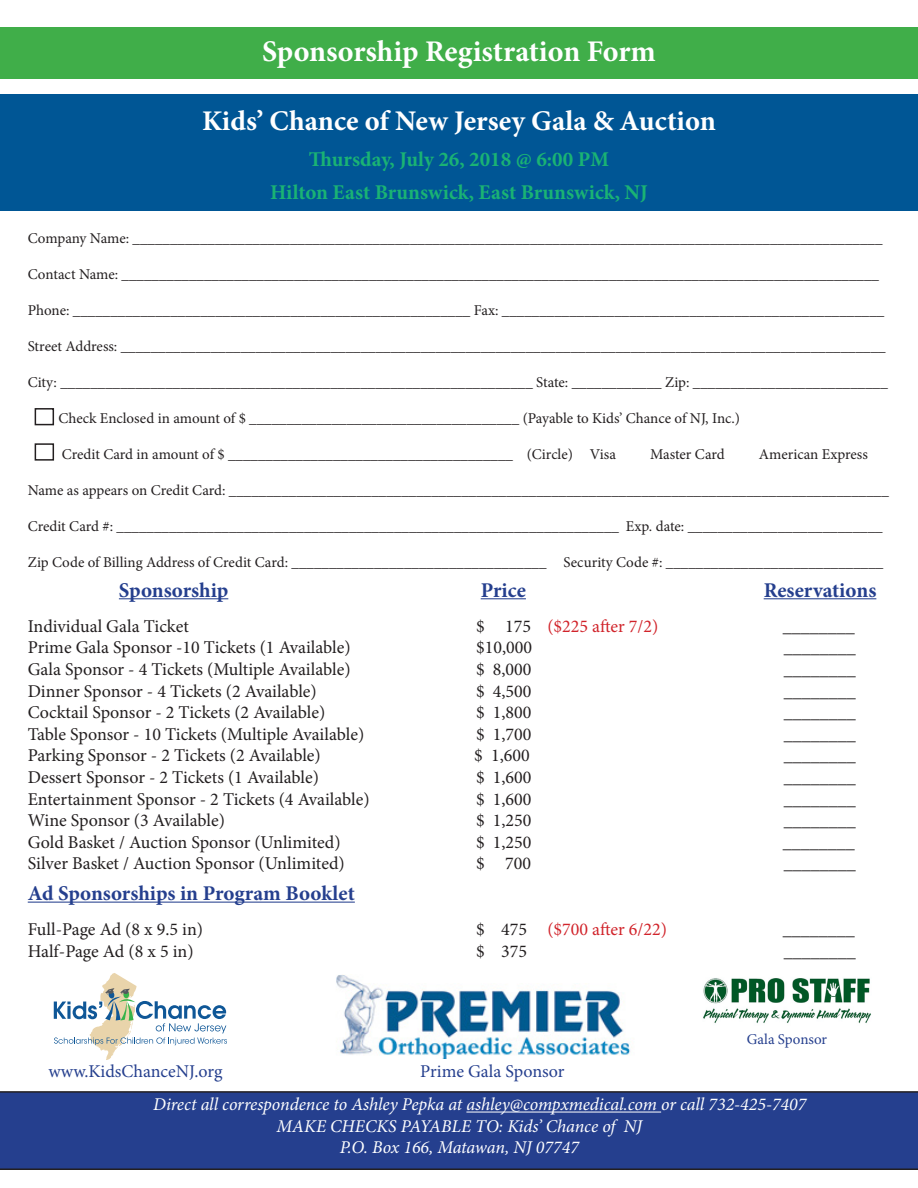
<style>
.page{position:relative;width:918px;height:1188px;background:#fff}
.page>*{position:absolute;margin:0;border:0;box-sizing:border-box;transform-origin:0 0}
.t1{font:700 30px "Minion Pro";letter-spacing:-.005em;color:#fff}
.t2{font:700 28.5px "Minion Pro";color:#fff}
.t3{font:700 21px "Minion Pro";color:#1ab374}
.t4{font:700 21px "Minion Pro";color:#253f8e}
.t5{font:18px "Minion Pro";color:#231f20}
.t6{font:italic 18px "Minion Pro";letter-spacing:-.005em;color:#fff}
.t7{font:18px "Minion Pro";color:#d1232a}
.t8{font:18px "Minion Pro";color:#253f8e}
.t9{font:15px "Minion Pro";letter-spacing:-.005em;color:#231f20}
.t10{font:15px "Minion Pro";color:#253f8e}
.s1{color:#231f20}
</style>
<div class="page">
<div style="left:0;top:27px;width:918px;height:52px;background:#40ae49"></div>
<div style="left:0;top:94px;width:918px;height:116px;background:#005695"></div>
<hr style="left:119px;top:598px;width:109px;height:1px;background:#253f8e">
<hr style="left:481px;top:598px;width:45px;height:1px;background:#253f8e">
<hr style="left:764px;top:598px;width:112px;height:1px;background:#253f8e">
<div style="left:35px;top:408px;width:19px;height:17px;border:2px solid #231f20"></div>
<div style="left:35px;top:443px;width:19px;height:18px;border:2px solid #231f20"></div>
<hr style="left:28px;top:902px;width:327px;height:1px;background:#253f8e">
<div style="left:0;top:1091px;width:918px;height:79px;background:#253f8e"></div>
<img style="left:336px;top:975px;width:294px;height:84px">
<img style="left:703px;top:978px;width:168px;height:46px">
<svg style="left:54px;top:973px;width:173px;height:87px"></svg>
<p class="t1" style="left:262px;top:30px;width:395px">Sponsorship Registration Form</p>
<p class="t2" style="left:202px;top:101px;width:515px">Kids’ Chance of New Jersey Gala &amp; Auction</p>
<p class="t3" style="left:309px;top:145px;width:302px">Thursday, July 26, 2018 @ 6:00 PM</p>
<p class="t3" style="left:270px;top:177px;width:379px">Hilton East Brunswick, East Brunswick, NJ</p>
<p class="t9" style="left:28px;top:228px;width:856px">Company Name: ____________________________________________________________________________________________________</p>
<p class="t9" style="left:28px;top:264px;width:853px">Contact Name: _____________________________________________________________________________________________________</p>
<p class="t9" style="left:28px;top:300px;width:858px">Phone: _____________________________________________________ Fax: ___________________________________________________</p>
<p class="t9" style="left:28px;top:336px;width:860px">Street Address: ______________________________________________________________________________________________________</p>
<p class="t9" style="left:28px;top:372px;width:862px">City: _______________________________________________________________ State: ____________ Zip: __________________________</p>
<p class="t9" style="left:58px;top:408px;width:683px">Check Enclosed in amount of $ ____________________________________ (Payable to Kids’ Chance of NJ, Inc.)</p>
<p class="t9" style="left:62px;top:444px;width:556px">Credit Card in amount of $ ______________________________________ (Circle) Visa</p>
<p class="t9" style="left:650px;top:444px;width:76px">Master Card</p>
<p class="t9" style="left:759px;top:444px;width:111px">American Express</p>
<p class="t9" style="left:28px;top:480px;width:863px">Name as appears on Credit Card: ________________________________________________________________________________________</p>
<p class="t9" style="left:28px;top:516px;width:856px">Credit Card #: ___________________________________________________________________ Exp. date: __________________________</p>
<p class="t9" style="left:28px;top:552px;width:857px">Zip Code of Billing Address of Credit Card: __________________________________ Security Code #: _____________________________</p>
<p class="t4" style="left:119px;top:575px;width:111px">Sponsorship</p>
<p class="t4" style="left:481px;top:575px;width:47px">Price</p>
<p class="t4" style="left:764px;top:575px;width:114px">Reservations</p>
<p class="t5" style="left:28px;top:614px;width:163px">Individual Gala Ticket</p>
<p class="t7" style="left:476px;top:614px;width:184px"><span class="s1">$ 175</span> ($225 after 7/2)</p>
<p class="t5" style="left:783px;top:614px;width:73px">________</p>
<p class="t5" style="left:28px;top:636px;width:324px">Prime Gala Sponsor -10 Tickets (1 Available)</p>
<p class="t5" style="left:476px;top:636px;width:57px">$10,000</p>
<p class="t5" style="left:784px;top:636px;width:73px">________</p>
<p class="t5" style="left:28px;top:657px;width:324px">Gala Sponsor - 4 Tickets (Multiple Available)</p>
<p class="t5" style="left:476px;top:657px;width:57px">$ 8,000</p>
<p class="t5" style="left:784px;top:657px;width:73px">________</p>
<p class="t5" style="left:28px;top:679px;width:291px">Dinner Sponsor - 4 Tickets (2 Available)</p>
<p class="t5" style="left:476px;top:679px;width:57px">$ 4,500</p>
<p class="t5" style="left:784px;top:679px;width:73px">________</p>
<p class="t5" style="left:28px;top:700px;width:299px">Cocktail Sponsor - 2 Tickets (2 Available)</p>
<p class="t5" style="left:476px;top:700px;width:57px">$ 1,800</p>
<p class="t5" style="left:784px;top:700px;width:73px">________</p>
<p class="t5" style="left:28px;top:722px;width:338px">Table Sponsor - 10 Tickets (Multiple Available)</p>
<p class="t5" style="left:476px;top:722px;width:57px">$ 1,700</p>
<p class="t5" style="left:784px;top:722px;width:73px">________</p>
<p class="t5" style="left:28px;top:744px;width:295px">Parking Sponsor - 2 Tickets (2 Available)</p>
<p class="t5" style="left:474px;top:744px;width:57px">$ 1,600</p>
<p class="t5" style="left:784px;top:744px;width:73px">________</p>
<p class="t5" style="left:28px;top:765px;width:293px">Dessert Sponsor - 2 Tickets (1 Available)</p>
<p class="t5" style="left:476px;top:765px;width:57px">$ 1,600</p>
<p class="t5" style="left:784px;top:765px;width:73px">________</p>
<p class="t5" style="left:28px;top:787px;width:344px">Entertainment Sponsor - 2 Tickets (4 Available)</p>
<p class="t5" style="left:476px;top:787px;width:57px">$ 1,600</p>
<p class="t5" style="left:784px;top:787px;width:73px">________</p>
<p class="t5" style="left:28px;top:808px;width:199px">Wine Sponsor (3 Available)</p>
<p class="t5" style="left:476px;top:808px;width:57px">$ 1,250</p>
<p class="t5" style="left:784px;top:808px;width:73px">________</p>
<p class="t5" style="left:28px;top:830px;width:314px">Gold Basket / Auction Sponsor (Unlimited)</p>
<p class="t5" style="left:476px;top:830px;width:57px">$ 1,250</p>
<p class="t5" style="left:783px;top:830px;width:73px">________</p>
<p class="t5" style="left:28px;top:852px;width:319px">Silver Basket / Auction Sponsor (Unlimited)</p>
<p class="t5" style="left:476px;top:852px;width:56px">$ 700</p>
<p class="t5" style="left:784px;top:852px;width:73px">________</p>
<p class="t4" style="left:28px;top:879px;width:329px">Ad Sponsorships in Program Booklet</p>
<p class="t5" style="left:28px;top:917px;width:177px">Full-Page Ad (8 x 9.5 in)</p>
<p class="t7" style="left:476px;top:917px;width:192px"><span class="s1">$ 475</span> ($700 after 6/22)</p>
<p class="t5" style="left:783px;top:917px;width:73px">________</p>
<p class="t5" style="left:28px;top:939px;width:167px">Half-Page Ad (8 x 5 in)</p>
<p class="t5" style="left:476px;top:939px;width:52px">$ 375</p>
<p class="t5" style="left:784px;top:939px;width:73px">________</p>
<p class="t8" style="left:48px;top:1059px;width:176px">www.KidsChanceNJ.org</p>
<p class="t8" style="left:420px;top:1059px;width:146px">Prime Gala Sponsor</p>
<p class="t10" style="left:747px;top:1030px;width:82px">Gala Sponsor</p>
<p class="t6" style="left:153px;top:1092px;width:655px">Direct all correspondence to Ashley Pepka at ashley@compxmedical.com or call 732-425-7407</p>
<p class="t6" style="left:277px;top:1114px;width:367px">MAKE CHECKS PAYABLE TO: Kids’ Chance of NJ</p>
<p class="t6" style="left:340px;top:1135px;width:241px">P.O. Box 166, Matawan, NJ 07747</p>
</div>
